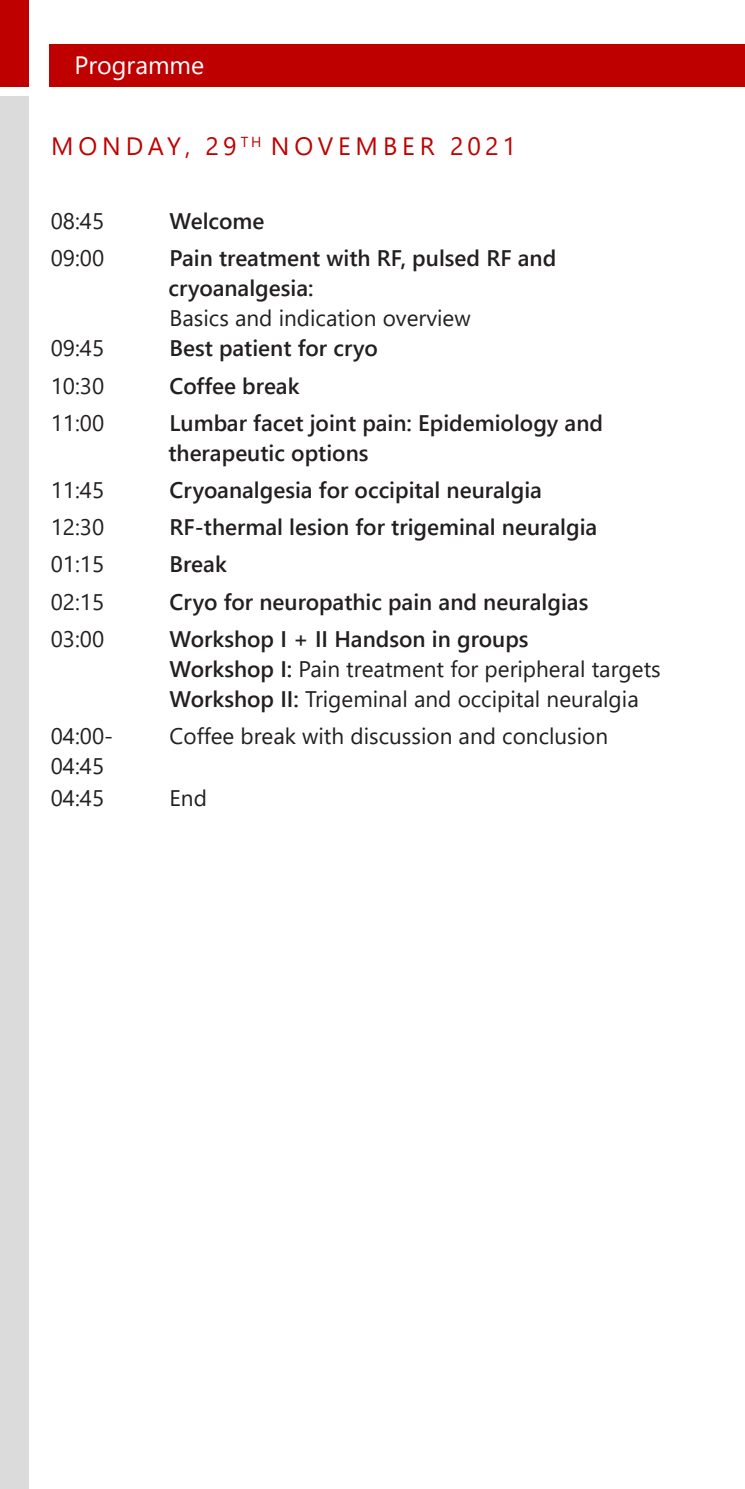
<style>
.page{position:relative;width:745px;height:1489px;background:#fff}
.page>*{position:absolute;margin:0;border:0;box-sizing:border-box;transform-origin:0 0}
.Body_01{font:25px "Segoe UI";letter-spacing:.195em;color:#bf0000}
.Absatzformat_1{font:25px "Segoe UI";color:#fff}
.Body_01-2{font:600 22.5px/30px "Segoe UI";color:#231f20}
.Body_01-3{font:22.5px/30px "Segoe UI";color:#231f20}
.s1{font-weight:400}
.s2{font-weight:600}
</style>
<div class="page">
<div style="left:50px;top:44px;width:694px;height:43px;background:#bf0000"></div>
<div style="left:0;top:97px;width:28px;height:1391px;background:#dbdbdb"></div>
<div style="left:0;top:0;width:28px;height:87px;background:#bf0000"></div>
<p class="Absatzformat_1" style="left:74px;top:41px;width:131px">Programme</p>
<p class="Body_01" style="left:51px;top:122px;width:466px">MONDAY, 29<sup>TH</sup> NOVEMBER 2021</p>
<p class="Body_01-3" style="left:51px;top:204px;width:55px">08:45</p>
<p class="Body_01-2" style="left:169px;top:204px;width:96px">Welcome</p>
<p class="Body_01-3" style="left:51px;top:241px;width:55px">09:00</p>
<p class="Body_01-2" style="left:168px;top:241px;width:389px">Pain treatment with RF, pulsed RF and cryoanalgesia:<br><span class="s1">Basics and indication overview</span></p>
<p class="Body_01-3" style="left:51px;top:331px;width:55px">09:45</p>
<p class="Body_01-2" style="left:169px;top:331px;width:210px">Best patient for cryo</p>
<p class="Body_01-3" style="left:51px;top:368px;width:55px">10:30</p>
<p class="Body_01-2" style="left:169px;top:369px;width:131px">Coffee break</p>
<p class="Body_01-3" style="left:51px;top:406px;width:55px">11:00</p>
<p class="Body_01-2" style="left:168px;top:406px;width:436px">Lumbar facet joint pain: Epidemiology and therapeutic options</p>
<p class="Body_01-3" style="left:51px;top:473px;width:55px">11:45</p>
<p class="Body_01-2" style="left:169px;top:473px;width:373px">Cryoanalgesia for occipital neuralgia</p>
<p class="Body_01-3" style="left:51px;top:510px;width:55px">12:30</p>
<p class="Body_01-2" style="left:169px;top:510px;width:429px">RF-thermal lesion for trigeminal neuralgia</p>
<p class="Body_01-3" style="left:51px;top:547px;width:55px">01:15</p>
<p class="Body_01-2" style="left:169px;top:547px;width:59px">Break</p>
<p class="Body_01-3" style="left:51px;top:584px;width:55px">02:15</p>
<p class="Body_01-2" style="left:169px;top:584px;width:420px">Cryo for neuropathic pain and neuralgias</p>
<p class="Body_01-3" style="left:51px;top:621px;width:55px">03:00</p>
<p class="Body_01-3" style="left:169px;top:621px;width:492px"><span class="s2">Workshop I + II Handson in groups<br>Workshop I:</span> Pain treatment for peripheral targets<br><span class="s2">Workshop II:</span> Trigeminal and occipital neuralgia</p>
<p class="Body_01-3" style="left:51px;top:719px;width:64px">04:00-</p>
<p class="Body_01-3" style="left:169px;top:719px;width:440px">Coffee break with discussion and conclusion</p>
<p class="Body_01-3" style="left:51px;top:749px;width:55px">04:45</p>
<p class="Body_01-3" style="left:51px;top:781px;width:55px">04:45</p>
<p class="Body_01-3" style="left:169px;top:781px;width:39px">End</p>
</div>
